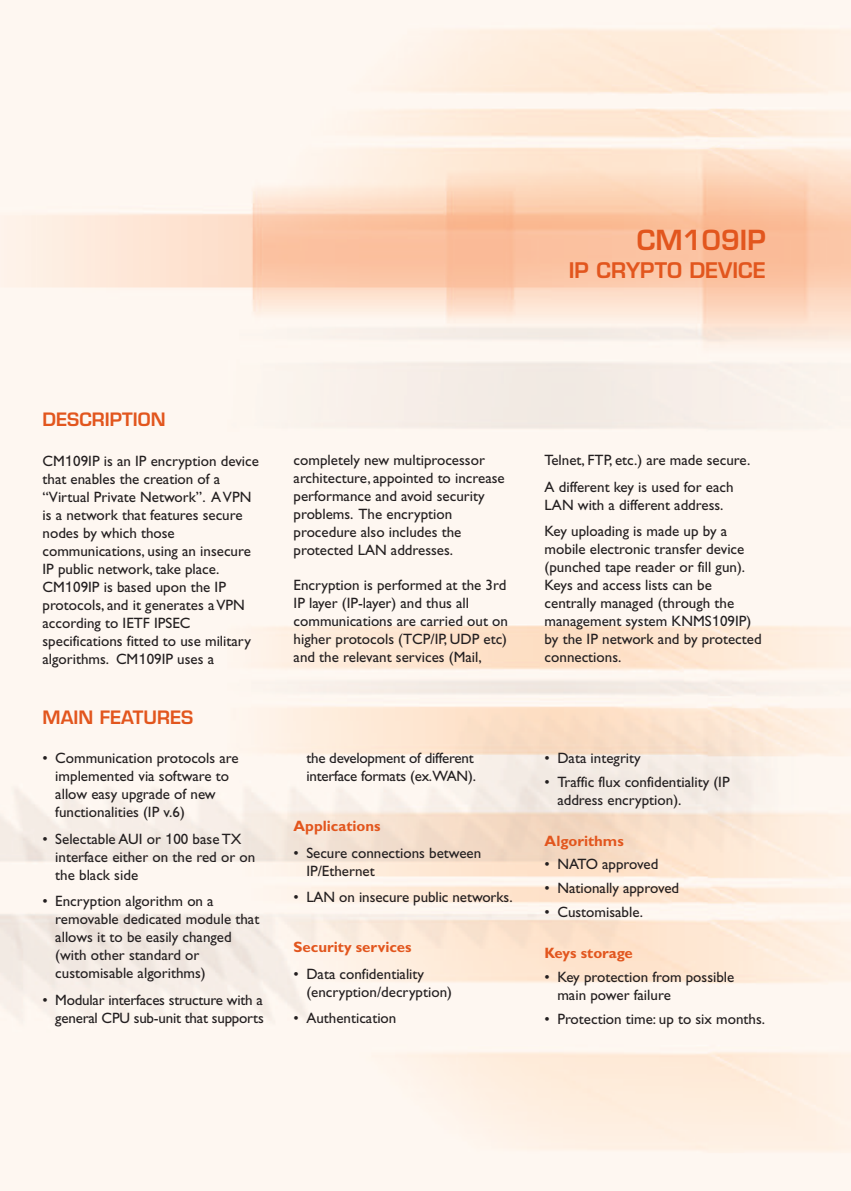
<style>
.page{position:relative;width:851px;height:1191px;background:#fff}
.page>*{position:absolute;margin:0;border:0;box-sizing:border-box;transform-origin:0 0}
.t1{font:600 27px "Eurostile";color:#e2561e}
.t2{font:600 21px "Eurostile";color:#e2561e}
.t3{font:600 18px "Eurostile";color:#e2561e}
.t4{font:15px/18px "Gill Sans";color:#231f20}
.t5{font:700 15px "Gill Sans";color:#e2561e}
.s1{font-family:"Helvetica"}
</style>
<div class="page">
<h1 class="t1" style="left:636px;top:230px;width:131px">CM109IP</h1>
<h2 class="t2" style="left:568px;top:262px;width:198px">IP CRYPTO DEVICE</h2>
<p class="t3" style="left:43px;top:412px;width:124px">DESCRIPTION</p>
<p class="t4" style="left:43px;top:453px;width:218px">CM<span class="s1">1</span>09IP is an IP encryption device that enables the creation of a “Virtual Private Network”. A VPN is a network that features secure nodes by which those communications, using an insecure<br>IP public network, take place.<br>CM<span class="s1">1</span>09IP is based upon the IP protocols, and it generates a VPN according to IETF IPSEC specifications fitted to use military algorithms. CM<span class="s1">1</span>09IP uses a</p>
<p class="t4" style="left:293px;top:453px;width:212px">completely new multiprocessor architecture, appointed to increase performance and avoid security problems. The encryption procedure also includes the protected LAN addresses.</p>
<p class="t4" style="left:293px;top:578px;width:216px">Encryption is performed at the 3rd IP layer (IP-layer) and thus all communications are carried out on higher protocols (TCP/IP, UDP etc) and the relevant services (Mail,</p>
<p class="t3" style="left:43px;top:710px;width:152px">MAIN FEATURES</p>
<p class="t4" style="left:55px;top:750px;width:185px;text-indent:-13px">• Communication protocols are implemented via software to allow easy upgrade of new functionalities (IP v.6)</p>
<p class="t4" style="left:55px;top:831px;width:201px;text-indent:-13px">• Selectable AUI or <span class="s1">1</span>00 base TX interface either on the red or on the black side</p>
<p class="t4" style="left:55px;top:893px;width:205px;text-indent:-13px">• Encryption algorithm on a removable dedicated module that allows it to be easily changed (with other standard or customisable algorithms)</p>
<p class="t4" style="left:43px;top:992px;width:223px;text-align:right">• Modular interfaces structure with a general CPU sub-unit that supports</p>
<p class="t4" style="left:306px;top:750px;width:171px">the development of different interface formats (ex.WAN).</p>
<p class="t5" style="left:293px;top:820px;width:88px">Applications</p>
<p class="t4" style="left:306px;top:845px;width:176px;text-indent:-13px">• Secure connections between<br>IP/Ethernet</p>
<p class="t4" style="left:293px;top:889px;width:220px">• LAN on insecure public networks.</p>
<p class="t5" style="left:293px;top:941px;width:119px">Security services</p>
<p class="t4" style="left:306px;top:966px;width:147px;text-indent:-13px">• Data confidentiality (encryption/decryption)</p>
<p class="t4" style="left:293px;top:1010px;width:104px">• Authentication</p>
<p class="t4" style="left:544px;top:448px;width:207px;line-height:26.5px">Telnet, FTP, etc.) are made secure.<br>A different key is used for each</p>
<p class="t4" style="left:544px;top:493px;width:184px;line-height:26.5px">LAN with a different address.<br>Key uploading is made up by a</p>
<p class="t4" style="left:544px;top:542px;width:218px">mobile electronic transfer device (punched tape reader or fill gun).<br>Keys and access lists can be centrally managed (through the management system KNMS<span class="s1">1</span>09IP) by the IP network and by protected connections.</p>
<p class="t4" style="left:544px;top:750px;width:98px">• Data integrity</p>
<p class="t4" style="left:557px;top:774px;width:174px;text-indent:-13px">• Traffic flux confidentiality (IP address encryption).</p>
<p class="t5" style="left:544px;top:834px;width:81px">Algorithms</p>
<p class="t4" style="left:544px;top:856px;width:115px">• NATO approved</p>
<p class="t4" style="left:544px;top:880px;width:136px">• Nationally approved</p>
<p class="t4" style="left:544px;top:904px;width:100px">• Customisable.</p>
<p class="t5" style="left:544px;top:947px;width:90px">Keys storage</p>
<p class="t4" style="left:557px;top:969px;width:178px;text-indent:-13px">• Key protection from possible main power failure</p>
<p class="t4" style="left:544px;top:1011px;width:222px">• Protection time: up to six months.</p>
</div>
